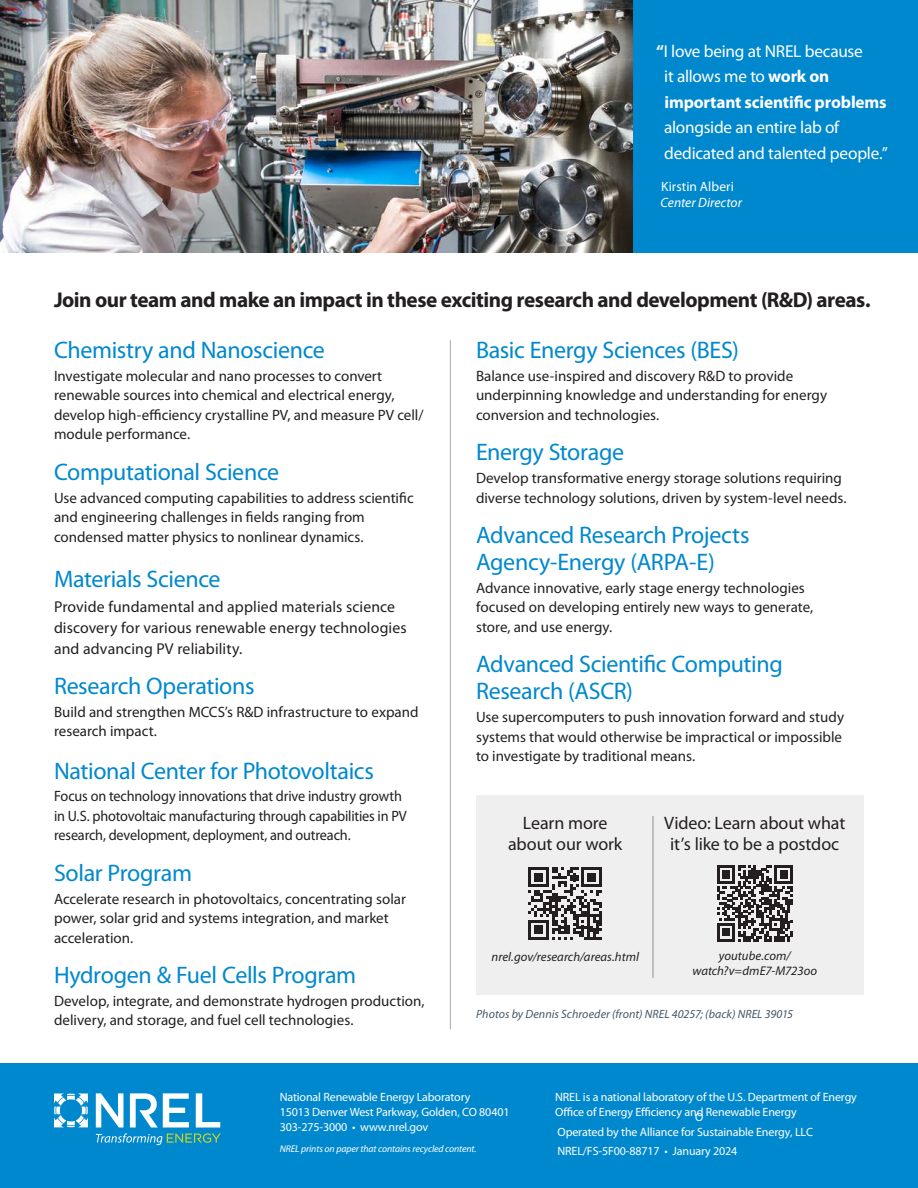
<style>
.page{position:relative;width:918px;height:1188px;background:#fff}
.page>*{position:absolute;margin:0;border:0;box-sizing:border-box;transform-origin:0 0}
.t1{font:24px/27px "Myriad Pro";letter-spacing:-.015em;color:#0088ce}
.body_text_reg-_10_5_pt{font:700 21.45px "Myriad Pro";letter-spacing:-.025em;color:#231f20}
.body_text_reg-_10_5_pt-2{font:18px/21px "Myriad Pro";letter-spacing:-.005em;color:#231f20;text-align:center}
.t2{font:17.25px/25.5px "Myriad Pro";letter-spacing:-.015em;color:#fff}
.body_text_reg-_10_5pt{font:15.75px/21px "Myriad Pro";letter-spacing:.01em;color:#231f20}
.body_text_reg-_10pt{font:15px/19.5px "Myriad Pro";color:#231f20}
.body_text_reg-_10pt-2{font:15px/19.5px "Myriad Pro";color:#231f20;scale:.95 1}
.body_text_reg-_10_5_pt-3{font:italic 13.5px/16.5px "Myriad Pro";letter-spacing:.005em;color:#fff}
.body_text_reg-_10_5_pt-4{font:italic 12.75px/15px "Myriad Pro";color:#231f20;text-align:center}
.Boilerplate{font:12px/15px "Myriad Pro";letter-spacing:-.01em;color:#fff}
.body_text_reg-_10_5pt-2{font:italic 12px "Myriad Pro";letter-spacing:.005em;color:#475865}
.boilerplate{font:12px "Myriad Pro";letter-spacing:-.01em;color:#fff}
.Recycled_Content{font:italic 9.75px "Myriad Pro";letter-spacing:-.01em;color:#fff}
.s1{font-weight:700}
.s2{font-style:normal}
</style>
<div class="page">
<img style="left:0;top:0;width:633px;height:253px">
<div style="left:633px;top:0;width:285px;height:253px;background:#0088ce"></div>
<div style="left:0;top:1063px;width:918px;height:125px;background:#0088ce"></div>
<svg style="left:54px;top:1093px;width:34px;height:34px"></svg>
<svg style="left:96px;top:1093px;width:125px;height:52px"></svg>
<hr style="left:450px;top:340px;width:1px;height:689px;background:#231f20">
<div style="left:476px;top:795px;width:388px;height:200px;background:#f0efef"></div>
<svg style="left:528px;top:867px;width:74px;height:73px"></svg>
<svg style="left:717px;top:865px;width:76px;height:77px"></svg>
<hr style="left:653px;top:816px;width:1px;height:162px;background:#231f20">
<p class="t2" style="left:664px;top:38px;width:225px;text-indent:-8px"><span class="s1">“</span>I love being at NREL because<br>it allows me to <span class="s1">work on important scientific problems </span>alongside an entire lab of dedicated and talented people.”</p>
<p class="body_text_reg-_10_5_pt-3" style="left:661px;top:178px;width:83px"><span class="s2">Kirstin Alberi<br></span>Center Director</p>
<p class="body_text_reg-_10_5_pt" style="left:54px;top:285px;width:818px">Join our team and make an impact in these exciting research and development (R&amp;D) areas.</p>
<p class="t1" style="left:54px;top:337px;width:272px">Chemistry and Nanoscience</p>
<p class="body_text_reg-_10pt" style="left:54px;top:366px;width:371px">Investigate molecular and nano processes to convert renewable sources into chemical and electrical energy, develop high-efficiency crystalline PV, and measure PV cell/ module performance.</p>
<p class="t1" style="left:54px;top:459px;width:227px">Computational Science</p>
<p class="body_text_reg-_10pt" style="left:54px;top:488px;width:361px">Use advanced computing capabilities to address scientific and engineering challenges in fields ranging from condensed matter physics to nonlinear dynamics.</p>
<p class="t1" style="left:54px;top:566px;width:168px">Materials Science</p>
<p class="body_text_reg-_10_5pt" style="left:54px;top:596px;width:354px">Provide fundamental and applied materials science discovery for various renewable energy technologies and advancing PV reliability.</p>
<p class="t1" style="left:54px;top:673px;width:202px">Research Operations</p>
<p class="body_text_reg-_10pt" style="left:54px;top:702px;width:366px">Build and strengthen MCCS’s R&amp;D infrastructure to expand research impact.</p>
<p class="t1" style="left:54px;top:758px;width:322px">National Center for Photovoltaics</p>
<p class="body_text_reg-_10pt-2" style="left:54px;top:787px;width:373px">Focus on technology innovations that drive industry growth in U.S. photovoltaic manufacturing through capabilities in PV research, development, deployment, and outreach.</p>
<p class="t1" style="left:54px;top:860px;width:140px">Solar Program</p>
<p class="body_text_reg-_10pt" style="left:54px;top:889px;width:354px">Accelerate research in photovoltaics, concentrating solar power, solar grid and systems integration, and market acceleration.</p>
<p class="t1" style="left:54px;top:962px;width:304px">Hydrogen &amp; Fuel Cells Program</p>
<p class="body_text_reg-_10pt" style="left:54px;top:991px;width:372px">Develop, integrate, and demonstrate hydrogen production, delivery, and storage, and fuel cell technologies.</p>
<p class="t1" style="left:476px;top:337px;width:265px">Basic Energy Sciences (BES)</p>
<p class="body_text_reg-_10pt" style="left:476px;top:366px;width:353px">Balance use-inspired and discovery R&amp;D to provide underpinning knowledge and understanding for energy conversion and technologies.</p>
<p class="t1" style="left:476px;top:439px;width:150px">Energy Storage</p>
<p class="body_text_reg-_10pt" style="left:476px;top:469px;width:372px">Develop transformative energy storage solutions requiring diverse technology solutions, driven by system-level needs.</p>
<p class="t1" style="left:476px;top:522px;width:275px">Advanced Research Projects<br>Agency-Energy (ARPA-E)</p>
<p class="body_text_reg-_10pt" style="left:476px;top:578px;width:339px">Advance innovative, early stage energy technologies focused on developing entirely new ways to generate, store, and use energy.</p>
<p class="t1" style="left:476px;top:651px;width:308px">Advanced Scientific Computing<br>Research (ASCR)</p>
<p class="body_text_reg-_10pt" style="left:476px;top:708px;width:370px">Use supercomputers to push innovation forward and study systems that would otherwise be impractical or impossible to investigate by traditional means.</p>
<p class="body_text_reg-_10_5_pt-2" style="left:508px;top:813px;width:116px">Learn more about our work</p>
<p class="body_text_reg-_10_5_pt-2" style="left:664px;top:813px;width:183px">Video: Learn about what it’s like to be a postdoc</p>
<p class="body_text_reg-_10_5_pt-4" style="left:492px;top:950px;width:149px">nrel.gov/research/areas.html</p>
<p class="body_text_reg-_10_5_pt-4" style="left:692px;top:948px;width:126px">youtube.com/ watch?v=dmE7-M723oo</p>
<p class="body_text_reg-_10_5pt-2" style="left:476px;top:1008px;width:318px">Photos by Dennis Schroeder (front) NREL 40257; (back) NREL 39015</p>
<p class="Boilerplate" style="left:280px;top:1090px;width:231px">National Renewable Energy Laboratory<br>15013 Denver West Parkway, Golden, CO 80401<br>303-275-3000 • www.nrel.gov</p>
<p class="Recycled_Content" style="left:280px;top:1144px;width:198px">NREL prints on paper that contains recycled content.</p>
<p class="Boilerplate" style="left:555px;top:1090px;width:303px">NREL is a national laboratory of the U.S. Department of Energy<br>Office of Energy Efficiency and Renewable Energy</p>
<p class="boilerplate" style="left:526px;top:1102px;width:303px">NREL is a national laboratory of the U.S. Department of Energy</p>
<p class="Boilerplate" style="left:558px;top:1110px;width:257px;text-indent:138px">O<br>Operated by the Alliance for Sustainable Energy, LLC</p>
<p class="Boilerplate" style="left:558px;top:1143px;width:181px">NREL/FS-5F00-88717 • January 2024</p>
</div>
